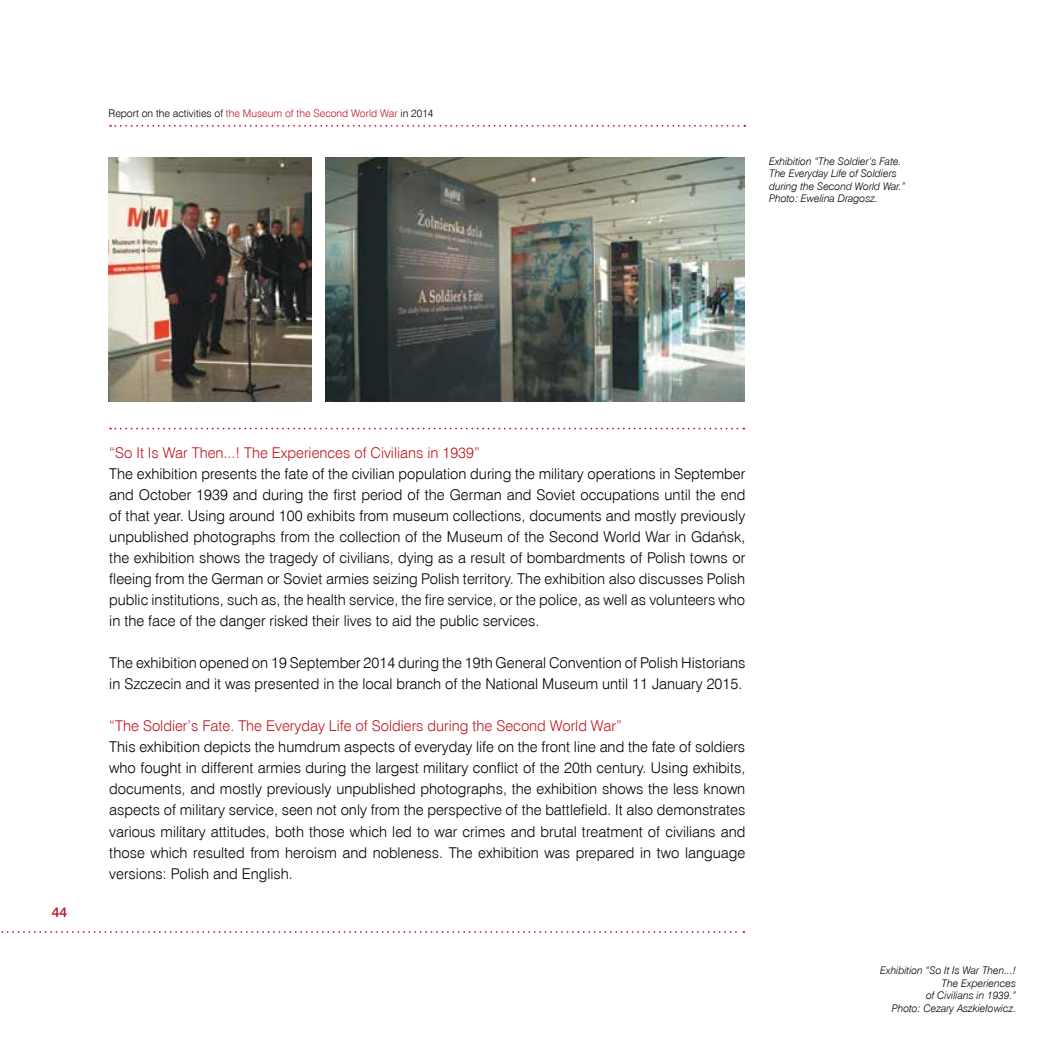
<style>
.page{position:relative;width:1042px;height:1042px;background:#fff}
.page>*{position:absolute;margin:0;border:0;box-sizing:border-box;transform-origin:0 0}
.t1{font:14.88px/21px "Swis 721 Lt EU Normal";color:#000;text-align:justify}
.t2{font:14.88px "Swis 721 Lt EU Normal";color:#be1622}
.t3{font:14px "Swis 721 Md EU Normal";color:#be1622}
.t4{font:10.5px/12.4px "Swis 721 Lt EU Italic";color:#000}
.t5{font:10.5px "Swis 721 Lt EU Normal";color:#000}
.s1{color:#be1622}
</style>
<div class="page">
<svg style="left:110px;top:125px;width:635px;height:2px"></svg>
<svg style="left:1px;top:931px;width:743px;height:2px"></svg>
<img style="left:326px;top:157px;width:418px;height:245px">
<svg style="left:110px;top:428px;width:634px;height:1px"></svg>
<img style="left:109px;top:157px;width:203px;height:245px">
<p class="t5" style="left:109px;top:107px;width:326px">Report on the activities of <span class="s1">the Museum of the Second World War</span> in 2014</p>
<p class="t4" style="left:769px;top:155px;width:138px">Exhibition “The Soldier’s Fate.<br>The Everyday Life of Soldiers during the Second World War.”<br>Photo: Ewelina Dragosz.</p>
<p class="t3" style="left:52px;top:903px;width:17px">44</p>
<p class="t2" style="left:109px;top:444px;width:372px">“So It Is War Then...! The Experiences of Civilians in 1939”</p>
<p class="t1" style="left:109px;top:464px;width:637px">The exhibition presents the fate of the civilian population during the military operations in September and October 1939 and during the first period of the German and Soviet occupations until the end of that year. Using around 100 exhibits from museum collections, documents and mostly previously unpublished photographs from the collection of the Museum of the Second World War in Gdańsk, the exhibition shows the tragedy of civilians, dying as a result of bombardments of Polish towns or fleeing from the German or Soviet armies seizing Polish territory. The exhibition also discusses Polish public institutions, such as, the health service, the fire service, or the police, as well as volunteers who in the face of the danger risked their lives to aid the public services.</p>
<p class="t1" style="left:109px;top:653px;width:637px">The exhibition opened on 19 September 2014 during the 19th General Convention of Polish Historians in Szczecin and it was presented in the local branch of the National Museum until 11 January 2015.</p>
<p class="t2" style="left:109px;top:717px;width:514px">“The Soldier’s Fate. The Everyday Life of Soldiers during the Second World War”</p>
<p class="t1" style="left:109px;top:737px;width:637px">This exhibition depicts the humdrum aspects of everyday life on the front line and the fate of soldiers who fought in different armies during the largest military conflict of the 20th century. Using exhibits, documents, and mostly previously unpublished photographs, the exhibition shows the less known aspects of military service, seen not only from the perspective of the battlefield. It also demonstrates various military attitudes, both those which led to war crimes and brutal treatment of civilians and those which resulted from heroism and nobleness. The exhibition was prepared in two language versions: Polish and English.</p>
<p class="t4" style="left:880px;top:964px;width:137px;text-align:right">Exhibition “So It Is War Then...!<br>The Experiences<br>of Civilians in 1939.”<br>Photo: Cezary Aszkiełowicz.</p>
</div>
